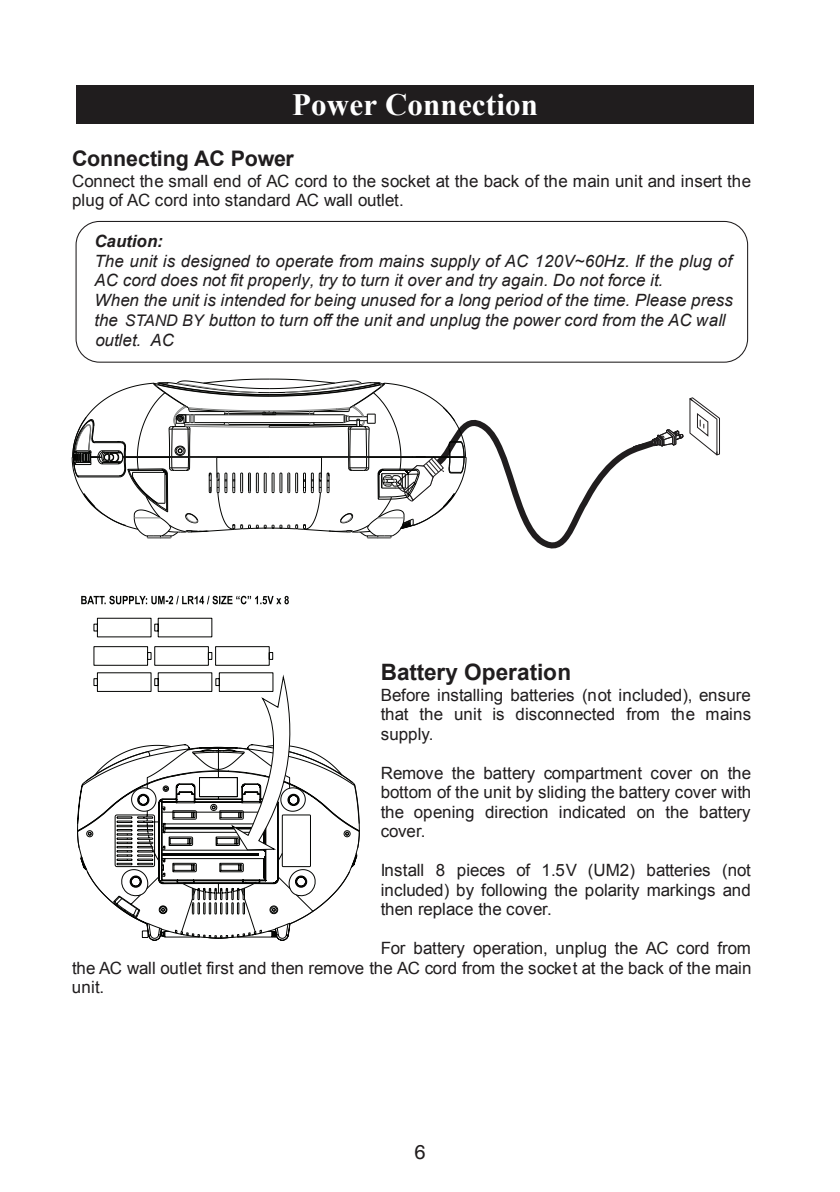
<style>
.page{position:relative;width:840px;height:1192px;background:#fff}
.page>*{position:absolute;margin:0;border:0;box-sizing:border-box;transform-origin:0 0}
.t1{font:700 31px "Times New Roman";letter-spacing:.005em;color:#fff}
.t2{font:700 22.6px "Arial";letter-spacing:-.005em;color:#201d1e}
.t3{font:700 21.4px "Arial";letter-spacing:-.005em;color:#201d1e}
.t4{font:20px "Helvetica";color:#201c1d}
.t5{font:17px/19.4px "Arial";letter-spacing:.005em;color:#201d1e;text-align:justify}
.t6{font:italic 17px/19.8px "Arial";letter-spacing:.01em;color:#201d1e}
.t7{font:italic 700 17px "Arial";letter-spacing:-.005em;color:#201d1e}
.s1{font-size:16px;color:#231f20}
</style>
<div class="page">
<div style="left:75px;top:221px;width:672px;height:141px;border:1px solid #201d1e;border-radius:23px"></div>
<div style="left:76px;top:85px;width:677px;height:38px;background:#201d1e"></div>
<svg style="left:689px;top:397px;width:30px;height:59px"></svg>
<svg style="left:72px;top:379px;width:611px;height:170px"></svg>
<svg style="left:77px;top:769px;width:282px;height:101px"></svg>
<svg style="left:149px;top:785px;width:202px;height:155px"></svg>
<svg style="left:81px;top:595px;width:208px;height:9px"></svg>
<svg style="left:86px;top:617px;width:225px;height:321px"></svg>
<h1 class="t1" style="left:292px;top:83px;width:247px">Power Connection</h1>
<p class="t3" style="left:72px;top:145px;width:223px">Connecting AC Power</p>
<p class="t5" style="left:72px;top:171px;width:680px">Connect the small end of AC cord to the socket at the back of the main unit and insert the plug of AC cord into standard AC wall outlet.</p>
<p class="t7" style="left:94px;top:230px;width:70px">Caution:</p>
<p class="t6" style="left:94px;top:251px;width:639px">The unit is designed to operate from mains supply of AC 120V~60Hz. If the plug of AC cord does not fit properly, try to turn it over and try again. Do not force it.<br>When the unit is intended for being unused for a long period of the time. Please press the <span class="s1">STAND BY</span> button to turn off the unit and unplug the power cord from the AC wall outlet. AC</p>
<h2 class="t2" style="left:380px;top:657px;width:192px">Battery Operation</h2>
<p class="t5" style="left:380px;top:685px;width:372px">Before installing batteries (not included), ensure that the unit is disconnected from the mains supply.</p>
<p class="t5" style="left:380px;top:763px;width:372px">Remove the battery compartment cover on the bottom of the unit by sliding the battery cover with the opening direction indicated on the battery cover.</p>
<p class="t5" style="left:380px;top:860px;width:371px">Install 8 pieces of 1.5V (UM2) batteries (not included) by following the polarity markings and then replace the cover.</p>
<p class="t5" style="left:72px;top:938px;width:680px;text-indent:308px">For battery operation, unplug the AC cord from the AC wall outlet first and then remove the AC cord from the socket at the back of the main unit.</p>
<p class="t4" style="left:414px;top:1139px;width:13px">6</p>
</div>
